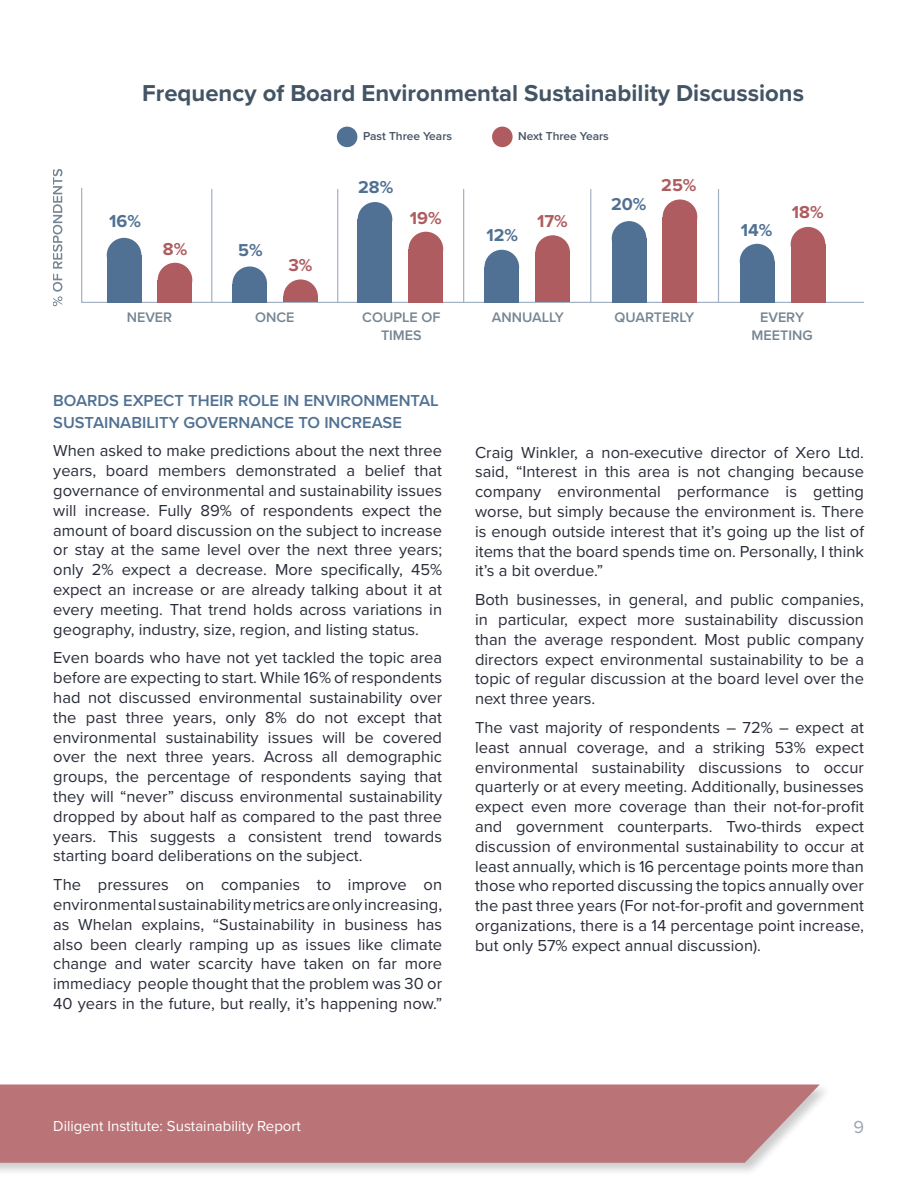
<style>
.page{position:relative;width:918px;height:1188px;background:#fff}
.page>*{position:absolute;margin:0;border:0;box-sizing:border-box;transform-origin:0 0}
.t1{font:700 23.85px "Proxima Nova";color:#435465}
.t2{font:18px "Proxima Nova";color:#9ba7b5}
.t3{font:700 17.85px "Proxima Nova";color:#507193}
.t4{font:700 17.85px "Proxima Nova";color:#ae5c5f}
.t5{font:16.5px/19.8px "Proxima Nova";color:#292d39;text-align:justify}
.t6{font:600 16.5px/21.6px "Proxima Nova";color:#507193}
.t7{font:15px "Proxima Nova";color:#fff}
.t8{font:600 14.25px/17.2px "Proxima Nova";color:#768693;text-align:center}
.t9{font:600 12px "Proxima Nova";color:#435465}
</style>
<div class="page">
<div style="left:0;top:1082px;width:833px;height:95px;background:#000;opacity:.24"></div>
<div style="left:0;top:1084px;width:820px;height:79px;background:#ba7477"></div>
<svg style="left:81px;top:187px;width:783px;height:116px"></svg>
<div style="left:107px;top:255px;width:34px;height:47px;background:#507193"></div>
<div style="left:107px;top:238px;width:34px;height:34px;background:#507193;border-radius:50%"></div>
<div style="left:158px;top:280px;width:34px;height:22px;background:#ae5c5f"></div>
<div style="left:158px;top:263px;width:34px;height:34px;background:#ae5c5f;border-radius:50%"></div>
<div style="left:232px;top:284px;width:35px;height:18px;background:#507193"></div>
<div style="left:232px;top:266px;width:35px;height:35px;background:#507193;border-radius:50%"></div>
<svg style="left:283px;top:279px;width:35px;height:24px"></svg>
<div style="left:358px;top:219px;width:34px;height:83px;background:#507193"></div>
<div style="left:358px;top:202px;width:34px;height:35px;background:#507193;border-radius:50%"></div>
<div style="left:409px;top:249px;width:34px;height:53px;background:#ae5c5f"></div>
<div style="left:409px;top:232px;width:34px;height:34px;background:#ae5c5f;border-radius:50%"></div>
<div style="left:484px;top:267px;width:35px;height:35px;background:#507193"></div>
<div style="left:484px;top:250px;width:35px;height:34px;background:#507193;border-radius:50%"></div>
<div style="left:535px;top:252px;width:35px;height:50px;background:#ae5c5f"></div>
<div style="left:535px;top:235px;width:35px;height:35px;background:#ae5c5f;border-radius:50%"></div>
<div style="left:612px;top:238px;width:34px;height:64px;background:#507193"></div>
<div style="left:612px;top:221px;width:34px;height:35px;background:#507193;border-radius:50%"></div>
<div style="left:663px;top:217px;width:34px;height:85px;background:#ae5c5f"></div>
<div style="left:663px;top:199px;width:34px;height:35px;background:#ae5c5f;border-radius:50%"></div>
<div style="left:740px;top:261px;width:34px;height:41px;background:#507193"></div>
<div style="left:740px;top:244px;width:34px;height:34px;background:#507193;border-radius:50%"></div>
<div style="left:791px;top:244px;width:34px;height:58px;background:#ae5c5f"></div>
<div style="left:791px;top:227px;width:34px;height:35px;background:#ae5c5f;border-radius:50%"></div>
<hr style="left:211px;top:189px;width:1px;height:113px;background:#a1b1c2">
<hr style="left:337px;top:189px;width:1px;height:113px;background:#a1b1c2">
<hr style="left:463px;top:189px;width:1px;height:113px;background:#a1b1c2">
<hr style="left:590px;top:189px;width:1px;height:113px;background:#a1b1c2">
<hr style="left:718px;top:189px;width:1px;height:113px;background:#a1b1c2">
<svg style="left:53px;top:169px;width:9px;height:137px"></svg>
<div style="left:337px;top:127px;width:20px;height:20px;background:#507193;border-radius:50%"></div>
<div style="left:492px;top:127px;width:21px;height:20px;background:#ae5c5f;border-radius:50%"></div>
<h1 class="t1" style="left:142px;top:75px;width:663px">Frequency of Board Environmental Sustainability Discussions</h1>
<p class="t3" style="left:109px;top:208px;width:33px">16%</p>
<p class="t4" style="left:163px;top:235px;width:26px">8%</p>
<p class="t3" style="left:238px;top:237px;width:26px">5%</p>
<p class="t4" style="left:288px;top:252px;width:26px">3%</p>
<p class="t9" style="left:363px;top:128px;width:91px">Past Three Years</p>
<p class="t9" style="left:518px;top:128px;width:92px">Next Three Years</p>
<p class="t3" style="left:358px;top:173px;width:37px">28%</p>
<p class="t4" style="left:410px;top:204px;width:33px">19%</p>
<p class="t3" style="left:486px;top:222px;width:33px">12%</p>
<p class="t4" style="left:537px;top:208px;width:32px">17%</p>
<p class="t3" style="left:611px;top:191px;width:37px">20%</p>
<p class="t4" style="left:661px;top:172px;width:37px">25%</p>
<p class="t3" style="left:741px;top:216px;width:33px">14%</p>
<p class="t4" style="left:792px;top:198px;width:33px">18%</p>
<p class="t8" style="left:127px;top:309px;width:47px">NEVER</p>
<p class="t8" style="left:255px;top:309px;width:41px">ONCE</p>
<p class="t8" style="left:362px;top:309px;width:80px">COUPLE OF<br>TIMES</p>
<p class="t8" style="left:492px;top:309px;width:73px">ANNUALLY</p>
<p class="t8" style="left:615px;top:309px;width:81px">QUARTERLY</p>
<p class="t8" style="left:752px;top:309px;width:63px">EVERY<br>MEETING</p>
<p class="t6" style="left:53px;top:389px;width:387px">BOARDS EXPECT THEIR ROLE IN ENVIRONMENTAL<br>SUSTAINABILITY GOVERNANCE TO INCREASE</p>
<p class="t5" style="left:53px;top:440px;width:390px">When asked to make predictions about the next three years, board members demonstrated a belief that governance of environmental and sustainability issues will increase. Fully 89% of respondents expect the amount of board discussion on the subject to increase or stay at the same level over the next three years; only 2% expect a decrease. More specifically, 45% expect an increase or are already talking about it at every meeting. That trend holds across variations in geography, industry, size, region, and listing status.</p>
<p class="t5" style="left:53px;top:647px;width:390px">Even boards who have not yet tackled the topic area before are expecting to start. While 16% of respondents had not discussed environmental sustainability over the past three years, only 8% do not except that environmental sustainability issues will be covered over the next three years. Across all demographic groups, the percentage of respondents saying that they will “never” discuss environmental sustainability dropped by about half as compared to the past three years. This suggests a consistent trend towards starting board deliberations on the subject.</p>
<p class="t5" style="left:53px;top:874px;width:390px">The pressures on companies to improve on environmental sustainability metrics are only increasing, as Whelan explains, “Sustainability in business has also been clearly ramping up as issues like climate change and water scarcity have taken on far more immediacy people thought that the problem was 30 or 40 years in the future, but really, it’s happening now.”</p>
<p class="t5" style="left:475px;top:441px;width:390px">Craig Winkler, a non-executive director of Xero Ltd. said, “Interest in this area is not changing because company environmental performance is getting worse, but simply because the environment is. There is enough outside interest that it’s going up the list of items that the board spends time on. Personally, I think it’s a bit overdue.”</p>
<p class="t5" style="left:475px;top:589px;width:390px">Both businesses, in general, and public companies, in particular, expect more sustainability discussion than the average respondent. Most public company directors expect environmental sustainability to be a topic of regular discussion at the board level over the next three years.</p>
<p class="t5" style="left:475px;top:717px;width:390px">The vast majority of respondents – 72% – expect at least annual coverage, and a striking 53% expect environmental sustainability discussions to occur quarterly or at every meeting. Additionally, businesses expect even more coverage than their not-for-profit and government counterparts. Two-thirds expect discussion of environmental sustainability to occur at least annually, which is 16 percentage points more than those who reported discussing the topics annually over the past three years (For not-for-profit and government organizations, there is a 14 percentage point increase, but only 57% expect annual discussion).</p>
<p class="t7" style="left:53px;top:1114px;width:249px">Diligent Institute: Sustainability Report</p>
<p class="t2" style="left:853px;top:1113px;width:12px">9</p>
</div>
